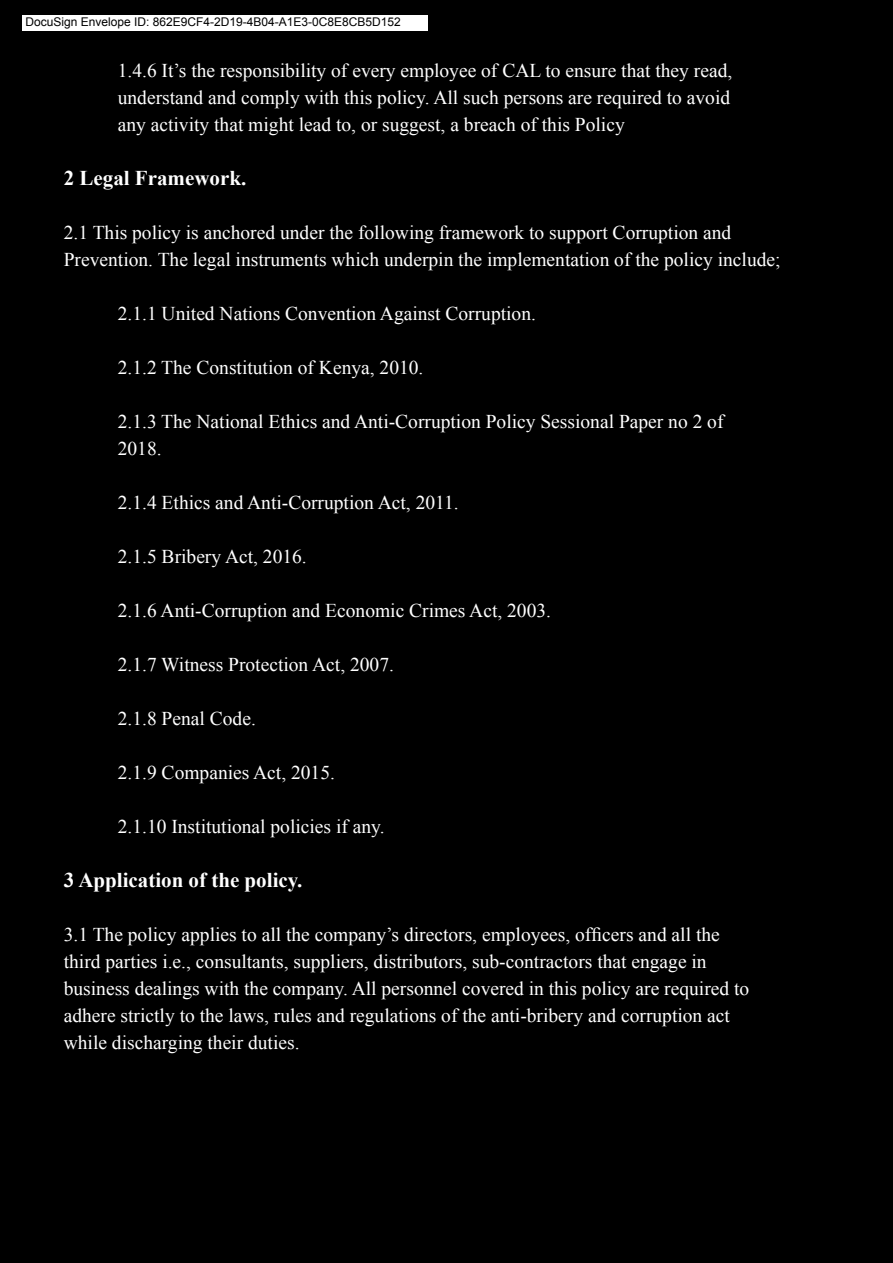
<style>
.page{position:relative;width:893px;height:1263px;background:#000}
.page>*{position:absolute;margin:0;border:0;box-sizing:border-box;transform-origin:0 0}
.t1{font:700 21px "Times New Roman";color:#fff}
.t2{font:19.5px/27px "Times New Roman";color:#fff}
.t3{font:12px "Arial";color:#000}
</style>
<div class="page">
<div style="left:22px;top:15px;width:406px;height:15px;background:#fff"></div>
<p class="t3" style="left:26px;top:15px;width:377px">DocuSign Envelope ID: 862E9CF4-2D19-4B04-A1E3-0C8E8CB5D152</p>
<p class="t2" style="left:118px;top:57px;width:616px;text-align:justify">1.4.6 It’s the responsibility of every employee of CAL to ensure that they read, understand and comply with this policy. All such persons are required to avoid any activity that might lead to, or suggest, a breach of this Policy</p>
<p class="t1" style="left:64px;top:164px;width:184px">2 Legal Framework.</p>
<p class="t2" style="left:64px;top:219px;width:718px">2.1 This policy is anchored under the following framework to support Corruption and<br>Prevention. The legal instruments which underpin the implementation of the policy include;</p>
<p class="t2" style="left:118px;top:300px;width:420px">2.1.1 United Nations Convention Against Corruption.</p>
<p class="t2" style="left:118px;top:354px;width:307px">2.1.2 The Constitution of Kenya, 2010.</p>
<p class="t2" style="left:118px;top:408px;width:607px">2.1.3 The National Ethics and Anti-Corruption Policy Sessional Paper no 2 of<br>2018.</p>
<p class="t2" style="left:118px;top:489px;width:343px">2.1.4 Ethics and Anti-Corruption Act, 2011.</p>
<p class="t2" style="left:118px;top:543px;width:191px">2.1.5 Bribery Act, 2016.</p>
<p class="t2" style="left:118px;top:597px;width:435px">2.1.6 Anti-Corruption and Economic Crimes Act, 2003.</p>
<p class="t2" style="left:118px;top:651px;width:278px">2.1.7 Witness Protection Act, 2007.</p>
<p class="t2" style="left:118px;top:705px;width:140px">2.1.8 Penal Code.</p>
<p class="t2" style="left:118px;top:759px;width:219px">2.1.9 Companies Act, 2015.</p>
<p class="t2" style="left:118px;top:813px;width:268px">2.1.10 Institutional policies if any.</p>
<p class="t1" style="left:64px;top:866px;width:240px">3 Application of the policy.</p>
<p class="t2" style="left:64px;top:921px;width:687px">3.1 The policy applies to all the company’s directors, employees, officers and all the third parties i.e., consultants, suppliers, distributors, sub-contractors that engage in business dealings with the company. All personnel covered in this policy are required to adhere strictly to the laws, rules and regulations of the anti-bribery and corruption act while discharging their duties.</p>
</div>
